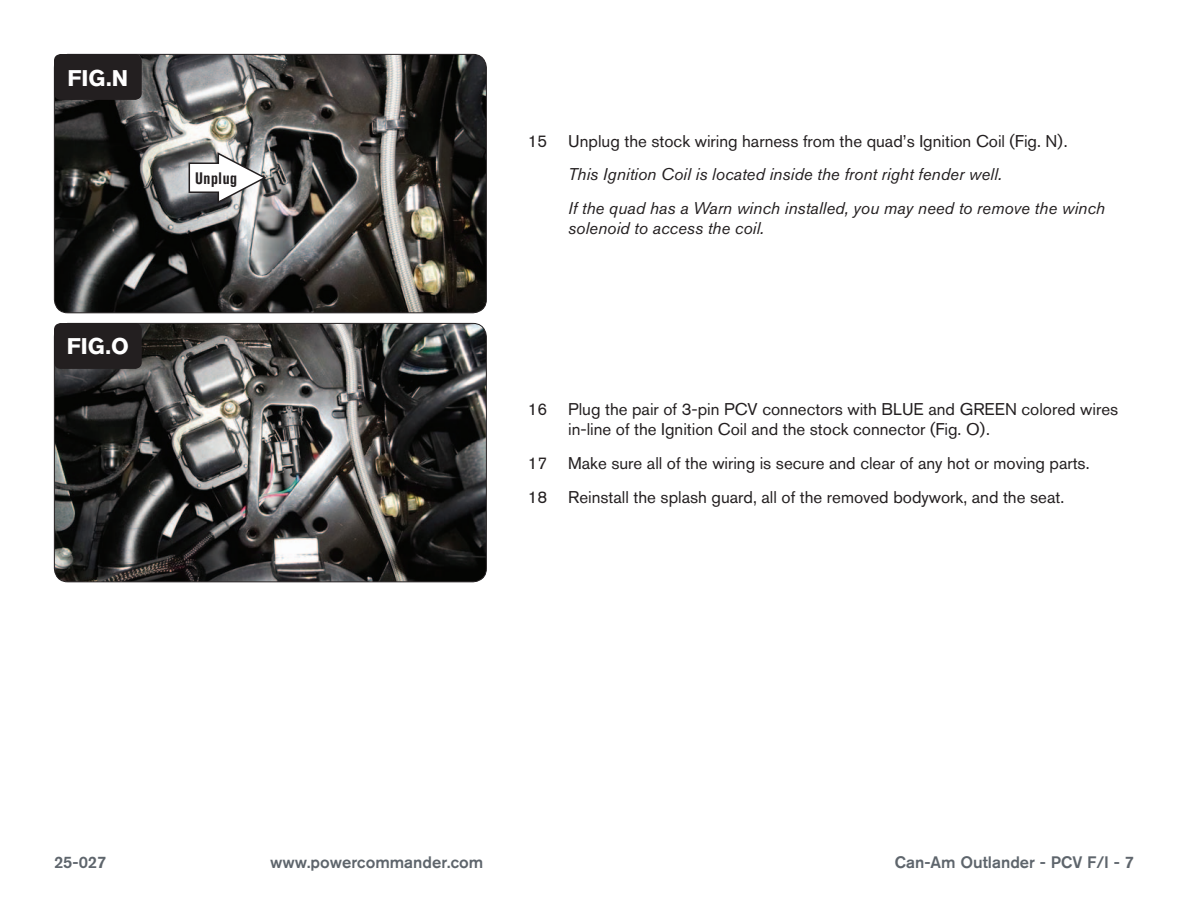
<style>
.page{position:relative;width:1188px;height:918px;background:#fff}
.page>*{position:absolute;margin:0;border:0;box-sizing:border-box;transform-origin:0 0}
.t1{font:700 22.5px "Akzidenz Grotesk BQ";color:#fff}
.Indent{font:16.8px/20.2px "Akzidenz Grotesk BQ";color:#231f20}
.Bodycopy{font:italic 16.8px/20.2px "Akzidenz Grotesk BQ";color:#231f20}
.Bodycopy-2{font:16.8px "Akzidenz Grotesk BQ";color:#231f20}
.t2{font:500 16.5px "Akzidenz Grotesk BQ";color:#5e656c}
.Callouts{font:700 condensed 16.5px "Akzidenz Grotesk BQ";letter-spacing:.04em;color:#231f20}
</style>
<div class="page">
<img style="left:54px;top:323px;width:432px;height:259px">
<div style="left:54px;top:323px;width:433px;height:259px;border:1px solid #231f20;border-radius:14px"></div>
<img style="left:54px;top:54px;width:432px;height:259px">
<div style="left:54px;top:54px;width:433px;height:259px;border:1px solid #231f20;border-radius:14px"></div>
<div style="left:54px;top:54px;width:88px;height:46px;background:#231f20;border-radius:7px"></div>
<div style="left:54px;top:323px;width:88px;height:46px;background:#231f20;border-radius:7px"></div>
<svg style="left:188px;top:151px;width:80px;height:53px"></svg>
<p class="t1" style="left:67px;top:65px;width:62px">FIG.N</p>
<p class="t1" style="left:67px;top:333px;width:64px">FIG.O</p>
<p class="Callouts" style="left:195px;top:169px;width:44px">Unplug</p>
<p class="Bodycopy-2" style="left:528px;top:131px;width:541px">15 Unplug the stock wiring harness from the quad’s Ignition Coil (Fig. N).</p>
<p class="Bodycopy" style="left:568px;top:164px;width:435px">This Ignition Coil is located inside the front right fender well.</p>
<p class="Bodycopy" style="left:568px;top:198px;width:538px">If the quad has a Warn winch installed, you may need to remove the winch solenoid to access the coil.</p>
<p class="Indent" style="left:568px;top:399px;width:552px;text-indent:-40px">16 Plug the pair of 3-pin PCV connectors with BLUE and GREEN colored wires in-line of the Ignition Coil and the stock connector (Fig. O).</p>
<p class="Indent" style="left:528px;top:453px;width:563px">17 Make sure all of the wiring is secure and clear of any hot or moving parts.</p>
<p class="Indent" style="left:528px;top:487px;width:538px">18 Reinstall the splash guard, all of the removed bodywork, and the seat.</p>
<p class="t2" style="left:54px;top:852px;width:54px">25-027</p>
<p class="t2" style="left:270px;top:852px;width:215px">www.powercommander.com</p>
<p class="t2" style="left:895px;top:852px;width:241px">Can-Am Outlander - PCV F/I - 7</p>
</div>
